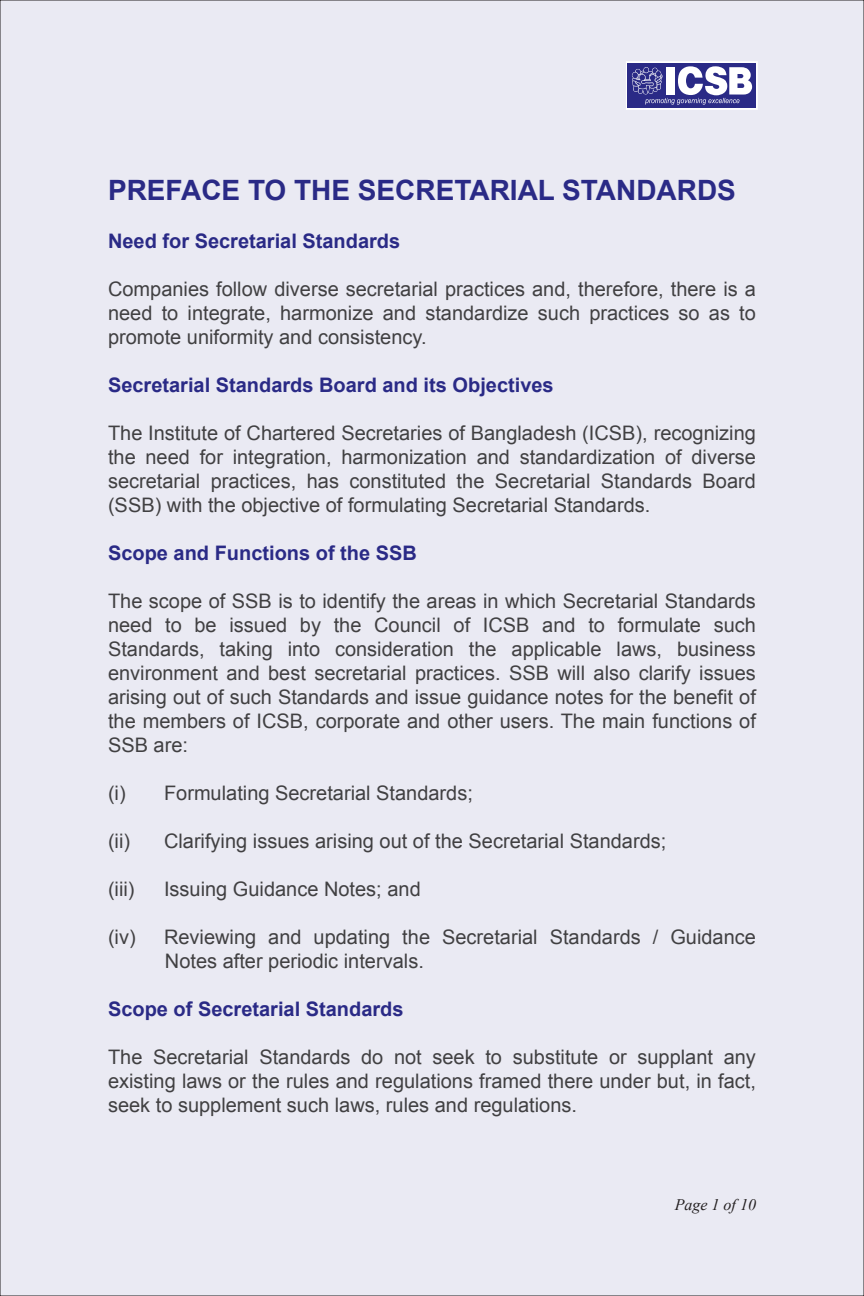
<style>
.page{position:relative;width:864px;height:1296px;background:#eaeaf3}
.page>*{position:absolute;margin:0;border:0;box-sizing:border-box;transform-origin:0 0}
.t1{font:700 28px "Arial";color:#2a2a86}
.t2{font:20px/24px "Arial";color:#414042;text-align:justify}
.t3{font:700 20px "Arial";color:#2a2a86}
.t4{font:italic 16px "Times New Roman";color:#231f20}
</style>
<div class="page">
<svg style="left:626px;top:61px;width:132px;height:49px"></svg>
<div style="left:628px;top:63px;width:128px;height:45px;background:#2a2a86"></div>
<svg style="left:632px;top:66px;width:120px;height:39px"></svg>
<h1 class="t1" style="left:108px;top:171px;width:629px">PREFACE TO THE SECRETARIAL STANDARDS</h1>
<p class="t3" style="left:108px;top:227px;width:294px">Need for Secretarial Standards</p>
<p class="t2" style="left:108px;top:277px;width:650px">Companies follow diverse secretarial practices and, therefore, there is a need to integrate, harmonize and standardize such practices so as to promote uniformity and consistency.</p>
<p class="t3" style="left:108px;top:371px;width:447px">Secretarial Standards Board and its Objectives</p>
<p class="t2" style="left:108px;top:421px;width:649px">The Institute of Chartered Secretaries of Bangladesh (ICSB), recognizing the need for integration, harmonization and standardization of diverse secretarial practices, has constituted the Secretarial Standards Board (SSB) with the objective of formulating Secretarial Standards.</p>
<p class="t3" style="left:108px;top:539px;width:310px">Scope and Functions of the SSB</p>
<p class="t2" style="left:108px;top:589px;width:649px">The scope of SSB is to identify the areas in which Secretarial Standards need to be issued by the Council of ICSB and to formulate such Standards, taking into consideration the applicable laws, business environment and best secretarial practices. SSB will also clarify issues arising out of such Standards and issue guidance notes for the benefit of the members of ICSB, corporate and other users. The main functions of SSB are:</p>
<p class="t2" style="left:108px;top:781px;width:366px">(i) Formulating Secretarial Standards;</p>
<p class="t2" style="left:108px;top:829px;width:24px">(ii)</p>
<p class="t2" style="left:164px;top:829px;width:504px">Clarifying issues arising out of the Secretarial Standards;</p>
<p class="t2" style="left:108px;top:877px;width:28px">(iii)</p>
<p class="t2" style="left:164px;top:877px;width:258px">Issuing Guidance Notes; and</p>
<p class="t2" style="left:108px;top:925px;width:29px">(iv)</p>
<p class="t2" style="left:164px;top:925px;width:593px">Reviewing and updating the Secretarial Standards / Guidance<br>Notes after periodic intervals.</p>
<p class="t3" style="left:108px;top:995px;width:297px">Scope of Secretarial Standards</p>
<p class="t2" style="left:108px;top:1045px;width:649px">The Secretarial Standards do not seek to substitute or supplant any existing laws or the rules and regulations framed there under but, in fact, seek to supplement such laws, rules and regulations.</p>
<p class="t4" style="left:675px;top:1194px;width:83px">Page 1 of 10</p>
</div>
